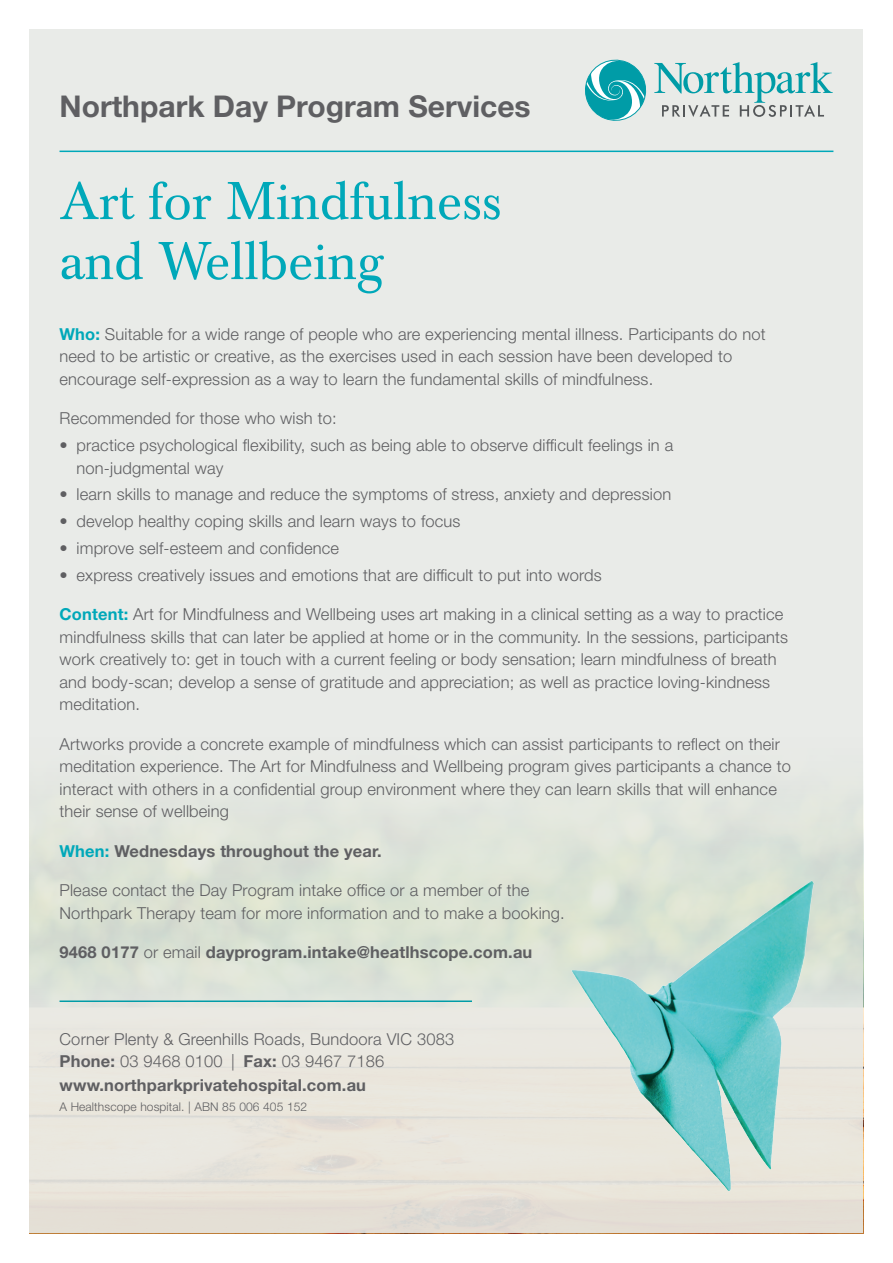
<style>
.page{position:relative;width:893px;height:1263px;background:#fff}
.page>*{position:absolute;margin:0;border:0;box-sizing:border-box;transform-origin:0 0}
.t1{font:52.5px/60px "Baskerville BE";color:#00a8b9}
.t2{font:700 30px "Helvetica Neue LT Std";color:#5f5f62}
.t3{font:300 16.5px/22.5px "Helvetica Neue LT Std";letter-spacing:.01em;color:#5f5f62}
.t4{font:700 16.5px "Helvetica Neue LT Std";letter-spacing:.01em;color:#5f5f62}
.t5{font:300 12px "Helvetica Neue LT Std";letter-spacing:.01em;color:#5f5f62}
.s1{font-weight:700;color:#00a8b9}
.s2{color:#00a8b9}
.s3{font-weight:300}
.s4{font-weight:700}
</style>
<div class="page">
<div style="left:30px;top:30px;width:833px;height:1203px;background:#e9ebe8"></div>
<hr style="left:60px;top:151px;width:773px;height:1px;background:#00a8b9">
<svg style="left:585px;top:59px;width:248px;height:62px"></svg>
<svg style="left:30px;top:800px;width:833px;height:433px;fill:#e3e5da"></svg>
<hr style="left:60px;top:1000px;width:412px;height:2px;background:#009ca7">
<img style="left:566px;top:876px;width:257px;height:319px">
<h2 class="t2" style="left:60px;top:88px;width:473px">Northpark Day Program Services</h2>
<h1 class="t1" style="left:60px;top:173px;width:443px">Art for Mindfulness and Wellbeing</h1>
<p class="t3" style="left:60px;top:322px;width:707px"><span class="s1">Who:</span> Suitable for a wide range of people who are experiencing mental illness. Participants do not need to be artistic or creative, as the exercises used in each session have been developed to encourage self-expression as a way to learn the fundamental skills of mindfulness.</p>
<p class="t3" style="left:60px;top:407px;width:279px">Recommended for those who wish to:</p>
<p class="t3" style="left:77px;top:434px;width:598px;text-indent:-17px">• practice psychological flexibility, such as being able to observe difficult feelings in a non-judgmental way</p>
<p class="t3" style="left:60px;top:483px;width:613px">• learn skills to manage and reduce the symptoms of stress, anxiety and depression</p>
<p class="t3" style="left:60px;top:510px;width:402px">• develop healthy coping skills and learn ways to focus</p>
<p class="t3" style="left:60px;top:536px;width:281px">• improve self-esteem and confidence</p>
<p class="t3" style="left:60px;top:563px;width:544px">• express creatively issues and emotions that are difficult to put into words</p>
<p class="t3" style="left:60px;top:603px;width:730px"><span class="s1">Content:</span> Art for Mindfulness and Wellbeing uses art making in a clinical setting as a way to practice mindfulness skills that can later be applied at home or in the community. In the sessions, participants work creatively to: get in touch with a current feeling or body sensation; learn mindfulness of breath and body-scan; develop a sense of gratitude and appreciation; as well as practice loving-kindness meditation.</p>
<p class="t3" style="left:60px;top:732px;width:733px">Artworks provide a concrete example of mindfulness which can assist participants to reflect on their meditation experience. The Art for Mindfulness and Wellbeing program gives participants a chance to interact with others in a confidential group environment where they can learn skills that will enhance their sense of wellbeing</p>
<p class="t4" style="left:60px;top:841px;width:324px"><span class="s2">When:</span> Wednesdays throughout the year.</p>
<p class="t3" style="left:60px;top:879px;width:507px">Please contact the Day Program intake office or a member of the<br>Northpark Therapy team for more information and to make a booking.</p>
<p class="t4" style="left:60px;top:942px;width:474px">9468 0177 <span class="s3">or email</span> dayprogram.intake@heatlhscope.com.au</p>
<p class="t3" style="left:60px;top:1027px;width:396px">Corner Plenty &amp; Greenhills Roads, Bundoora VIC 3083<br><span class="s4">Phone:</span> 03 9468 0100 | <span class="s4">Fax:</span> 03 9467 7186</p>
<p class="t4" style="left:60px;top:1075px;width:308px">www.northparkprivatehospital.com.au</p>
<p class="t5" style="left:60px;top:1099px;width:249px">A Healthscope hospital. | ABN 85 006 405 152</p>
</div>
